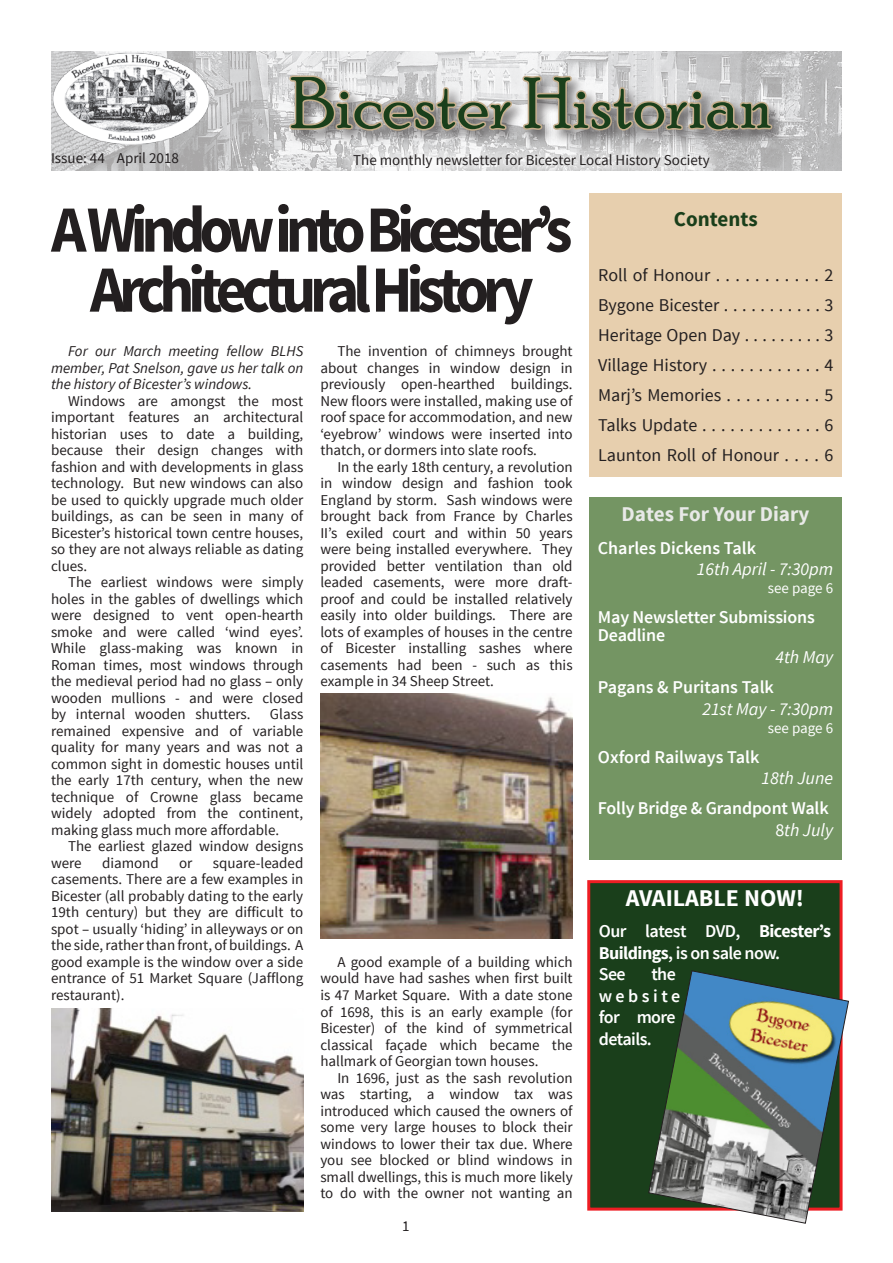
<style>
.page{position:relative;width:893px;height:1263px;background:#fff}
.page>*{position:absolute;margin:0;border:0;box-sizing:border-box;transform-origin:0 0}
.t1{font:72px "Poor Richard";color:#1a3f1b}
.t2{font:700 66px/60px "Source Sans Pro";letter-spacing:-.1em;color:#231f20;text-align:center;scale:.93 1}
.t3{font:700 24px "Source Sans Pro";color:#fff}
.t4{font:700 21px "Source Sans Pro";color:#e8e9e7}
.t5{font:700 21px "Source Sans Pro";color:#1a3f1b}
.t6{font:18px "Source Sans Pro";color:#231f20}
.t7{font:600 18px/18px "Source Sans Pro";letter-spacing:-.01em;color:#fff}
.t8{font:600 18px/21.6px "Source Sans Pro";letter-spacing:-.03em;color:#fff}
.t9{font:italic 18px "Source Sans Pro";color:#fff}
.t10{font:15px/16.5px "Source Sans Pro";color:#231f20;text-align:justify}
.t11{font:italic 15px/16.5px "Source Sans Pro";color:#231f20;text-align:justify}
.t12{font:15px "Source Sans Pro";color:#fff}
.s1{font-style:normal}
.s2{font-weight:700}
.s3{color:#1a3f1b}
</style>
<div class="page">
<img style="left:51px;top:51px;width:791px;height:119px">
<div style="left:334px;top:135px;width:395px;height:53px;background:#fff;opacity:.8"></div>
<div style="left:590px;top:194px;width:252px;height:283px;background:#e7cfae"></div>
<div style="left:589px;top:497px;width:253px;height:363px;background:#749563"></div>
<img style="left:51px;top:51px;width:159px;height:94px">
<div style="left:287px;top:72px;width:500px;height:73px;background:#231f20;opacity:.6"></div>
<svg style="left:287px;top:74px;width:487px;height:59px"></svg>
<div style="left:589px;top:882px;width:252px;height:327px;background:#1a3f1b"></div>
<div style="left:587px;top:880px;width:255px;height:330px;border:3px solid #ee1d23"></div>
<svg style="left:648px;top:970px;width:201px;height:254px"></svg>
<img style="left:51px;top:1008px;width:252px;height:204px">
<img style="left:320px;top:694px;width:253px;height:244px">
<p class="t10" style="left:51px;top:150px;width:129px">Issue: 44 April 2018</p>
<p class="t1" style="left:290px;top:62px;width:484px">Bicester Historian</p>
<p class="t10" style="left:353px;top:152px;width:358px">The monthly newsletter for Bicester Local History Society</p>
<p class="t2" style="left:51px;top:202px;width:562px">A Window into Bicester’s<br>Architectural History</p>
<p class="t11" style="left:51px;top:343px;width:254px;text-indent:17px">For our March meeting fellow BLHS member, Pat Snelson, gave us her talk on the history of Bicester’s windows.</p>
<p class="t10" style="left:51px;top:393px;width:254px;text-indent:17px">Windows are amongst the most important features an architectural historian uses to date a building, because their design changes with fashion and with developments in glass technology. But new windows can also be used to quickly upgrade much older buildings, as can be seen in many of Bicester’s historical town centre houses, so they are not always reliable as dating clues.</p>
<p class="t10" style="left:51px;top:574px;width:254px;text-indent:17px">The earliest windows were simply holes in the gables of dwellings which were designed to vent open-hearth smoke and were called ‘wind eyes’.<br>While glass-making was known in Roman times, most windows through the medieval period had no glass – only wooden mullions - and were closed by internal wooden shutters.</p>
<p class="t10" style="left:51px;top:706px;width:254px;text-indent:219px">Glass remained expensive and of variable quality for many years and was not a common sight in domestic houses until the early 17th century, when the new technique of Crowne glass became widely adopted from the continent, making glass much more affordable.</p>
<p class="t10" style="left:51px;top:838px;width:254px;text-indent:17px">The earliest glazed window designs were</p>
<p class="t10" style="left:51px;top:855px;width:254px;text-indent:162px">square-leaded casements. There are a few examples in Bicester (all probably dating to the early 19th century) but they are difficult to spot – usually ‘hiding’ in alleyways or on the side, rather than front, of buildings. A good example is the window over a side entrance of 51 Market Square (Jafflong restaurant).</p>
<p class="t10" style="left:102px;top:855px;width:58px">diamond</p>
<p class="t10" style="left:179px;top:855px;width:15px">or</p>
<p class="t10" style="left:320px;top:343px;width:254px;text-indent:17px">The invention of chimneys brought about changes in window design in previously open-hearthed buildings.<br>New floors were installed, making use of roof space for accommodation, and new ‘eyebrow’ windows were inserted into thatch, or dormers into slate roofs.</p>
<p class="t10" style="left:320px;top:459px;width:254px;text-indent:17px">In the early 18th century, a revolution in window design and fashion took England by storm. Sash windows were brought back from France by Charles II’s exiled court and within 50 years were being installed everywhere. They provided better ventilation than old leaded casements, were more draft&shy;proof and could be installed relatively easily into older buildings. There are lots of examples of houses in the centre of Bicester installing sashes where casements had been - such as this example in 34 Sheep Street.</p>
<p class="t10" style="left:320px;top:954px;width:254px;text-indent:17px">A good example of a building which would have had sashes when first built is 47 Market Square. With a date stone of 1698, this is an early example (for Bicester) of the kind of symmetrical classical façade which became the hallmark of Georgian town houses.</p>
<p class="t10" style="left:320px;top:1069px;width:254px;text-indent:17px">In 1696, just as the sash revolution was starting, a window tax was introduced which caused the owners of some very large houses to block their windows to lower their tax due. Where you see blocked or blind windows in small dwellings, this is much more likely to do with the owner not wanting an</p>
<p class="t10" style="left:402px;top:1217px;width:9px">1</p>
<p class="t5" style="left:674px;top:205px;width:85px">Contents</p>
<p class="t6" style="left:598px;top:263px;width:237px">Roll of Honour . . . . . . . . . . . 2</p>
<p class="t6" style="left:598px;top:293px;width:237px">Bygone Bicester . . . . . . . . . . . 3</p>
<p class="t6" style="left:598px;top:323px;width:237px">Heritage Open Day . . . . . . . . . 3</p>
<p class="t6" style="left:598px;top:353px;width:237px">Village History . . . . . . . . . . . . 4</p>
<p class="t6" style="left:598px;top:383px;width:237px">Marj’s Memories . . . . . . . . . . 5</p>
<p class="t6" style="left:598px;top:413px;width:237px">Talks Update . . . . . . . . . . . . . 6</p>
<p class="t6" style="left:598px;top:443px;width:237px">Launton Roll of Honour . . . . 6</p>
<p class="t4" style="left:622px;top:501px;width:189px">Dates For Your Diary</p>
<p class="t7" style="left:598px;top:539px;width:160px">Charles Dickens Talk</p>
<p class="t9" style="left:697px;top:558px;width:138px">16th April - 7:30pm</p>
<p class="t12" style="left:768px;top:579px;width:67px">see page 6</p>
<p class="t7" style="left:598px;top:609px;width:218px">May Newsletter Submissions<br>Deadline</p>
<p class="t9" style="left:775px;top:646px;width:59px">4th May</p>
<p class="t7" style="left:598px;top:678px;width:178px">Pagans &amp; Puritans Talk</p>
<p class="t9" style="left:702px;top:697px;width:132px">21st May - 7:30pm</p>
<p class="t12" style="left:768px;top:718px;width:67px">see page 6</p>
<p class="t7" style="left:598px;top:748px;width:163px">Oxford Railways Talk</p>
<p class="t9" style="left:761px;top:767px;width:73px">18th June</p>
<p class="t7" style="left:598px;top:800px;width:232px">Folly Bridge &amp; Grandpont Walk</p>
<p class="t9" style="left:775px;top:819px;width:59px"><span class="s1">8</span>th July</p>
<p class="t3" style="left:626px;top:883px;width:180px">AVAILABLE NOW!</p>
<p class="t8" style="left:599px;top:921px;width:234px">Our latest DVD, <span class="s2">Bicester’s<br>Buildings</span>, is on sale now.</p>
<p class="t7" style="left:599px;top:966px;width:28px">See</p>
<p class="t8" style="left:599px;top:964px;width:87px;text-indent:53px">the<span class="s3">.. </span>website for more details.</p>
</div>
